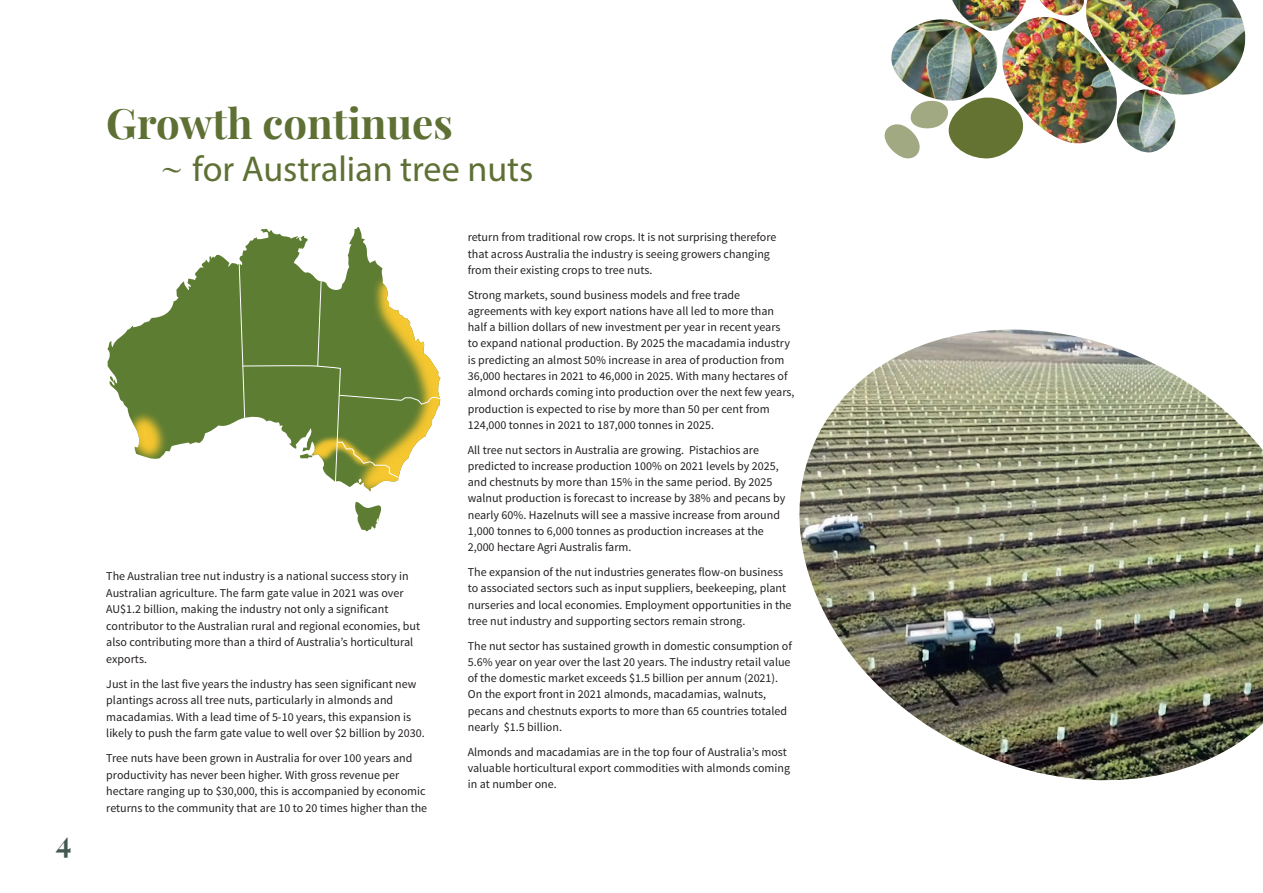
<style>
.page{position:relative;width:1263px;height:893px;background:#fff}
.page>*{position:absolute;margin:0;border:0;box-sizing:border-box;transform-origin:0 0}
.t1{font:700 42px "Playfair Display";color:#5e7034}
.t2{font:36px "Myriad Pro";color:#5e7034}
.t3{font:700 30px "Playfair Display";color:#43584f}
.t4{font:12px/16.2px "Source Sans Pro";color:#231f20}
.s1{font-family:"Playfair Display"}
</style>
<div class="page">
<svg style="left:355px;top:502px;width:27px;height:29px"></svg>
<svg style="left:108px;top:227px;width:259px;height:217px;fill:#5d7d33"></svg>
<img style="left:331px;top:250px;width:37px;height:7px">
<img style="left:343px;top:483px;width:37px;height:8px">
<img style="left:112px;top:386px;width:80px;height:73px">
<svg style="left:238px;top:257px;width:203px;height:226px"></svg>
<img style="left:891px;top:0;width:355px;height:153px">
<svg style="left:885px;top:95px;width:140px;height:64px"></svg>
<img style="left:799px;top:330px;width:464px;height:451px">
<h3 class="t3" style="left:56px;top:823px;width:17px">4</h3>
<h1 class="t1" style="left:106px;top:97px;width:348px">Growth continues</h1>
<h2 class="t2" style="left:160px;top:147px;width:374px"><span class="s1">~</span> for Australian tree nuts</h2>
<p class="t4" style="left:106px;top:568px;width:315px">The Australian tree nut industry is a national success story in Australian agriculture. The farm gate value in 2021 was over AU$1.2 billion, making the industry not only a significant contributor to the Australian rural and regional economies, but also contributing more than a third of Australia’s horticultural exports.</p>
<p class="t4" style="left:106px;top:676px;width:320px">Just in the last five years the industry has seen significant new plantings across all tree nuts, particularly in almonds and macadamias. With a lead time of 5-10 years, this expansion is likely to push the farm gate value to well over $2 billion by 2030.</p>
<p class="t4" style="left:106px;top:750px;width:322px">Tree nuts have been grown in Australia for over 100 years and productivity has never been higher. With gross revenue per hectare ranging up to $30,000, this is accompanied by economic returns to the community that are 10 to 20 times higher than the</p>
<p class="t4" style="left:468px;top:229px;width:310px">return from traditional row crops. It is not surprising therefore that across Australia the industry is seeing growers changing from their existing crops to tree nuts.</p>
<p class="t4" style="left:468px;top:287px;width:328px">Strong markets, sound business models and free trade agreements with key export nations have all led to more than half a billion dollars of new investment per year in recent years<br>to expand national production. By 2025 the macadamia industry is predicting an almost 50% increase in area of production from 36,000 hectares in 2021 to 46,000 in 2025. With many hectares of almond orchards coming into production over the next few years, production is expected to rise by more than 50 per cent from 124,000 tonnes in 2021 to 187,000 tonnes in 2025.</p>
<p class="t4" style="left:468px;top:442px;width:319px">All tree nut sectors in Australia are growing. Pistachios are predicted to increase production 100% on 2021 levels by 2025, and chestnuts by more than 15% in the same period. By 2025 walnut production is forecast to increase by 38% and pecans by nearly 60%. Hazelnuts will see a massive increase from around 1,000 tonnes to 6,000 tonnes as production increases at the 2,000 hectare Agri Australis farm.</p>
<p class="t4" style="left:468px;top:564px;width:325px">The expansion of the nut industries generates flow-on business to associated sectors such as input suppliers, beekeeping, plant nurseries and local economies. Employment opportunities in the tree nut industry and supporting sectors remain strong.</p>
<p class="t4" style="left:468px;top:638px;width:326px">The nut sector has sustained growth in domestic consumption of 5.6% year on year over the last 20 years. The industry retail value of the domestic market exceeds $1.5 billion per annum (2021).<br>On the export front in 2021 almonds, macadamias, walnuts, pecans and chestnuts exports to more than 65 countries totaled nearly $1.5 billion.</p>
<p class="t4" style="left:468px;top:744px;width:324px">Almonds and macadamias are in the top four of Australia’s most valuable horticultural export commodities with almonds coming in at number one.</p>
</div>
